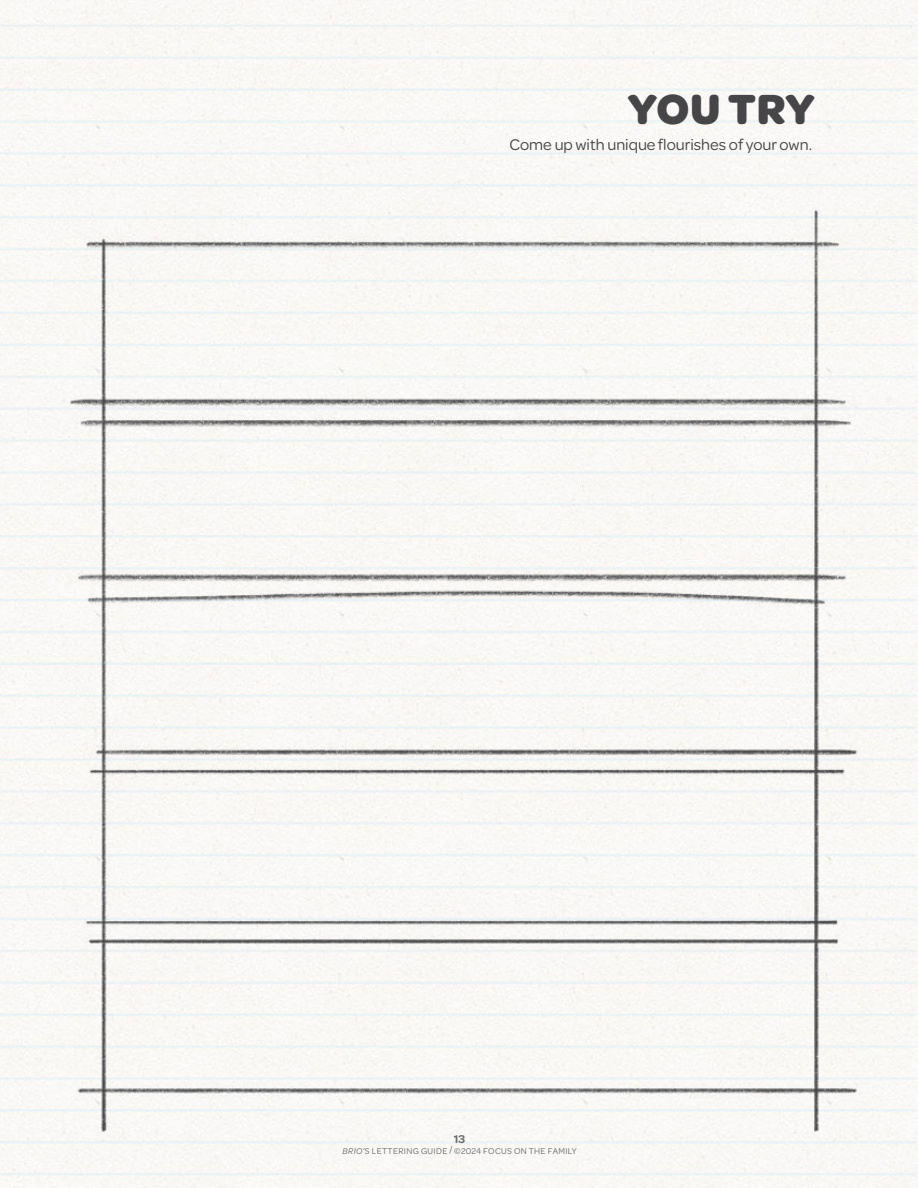
<style>
.page{position:relative;width:918px;height:1188px;background:#fff}
.page>*{position:absolute;margin:0;border:0;box-sizing:border-box;transform-origin:0 0}
.t1{font:700 45px "Omnes";letter-spacing:.01em;color:#464547}
.t2{font:16.5px "Omnes";color:#464547}
.t3{font:600 12px "Omnes";color:#6d6e71}
.t4{font:9px "Omnes";letter-spacing:.04em;color:#6d6e71}
.s1{font-style:italic}
</style>
<div class="page">
<img style="left:15px;top:177px;width:876px;height:1000px">
<h1 class="t1" style="left:628px;top:82px;width:188px">YOU TRY</h1>
<h2 class="t2" style="left:510px;top:138px;width:304px">Come up with unique flourishes of your own.</h2>
<h3 class="t3" style="left:454px;top:1135px;width:13px">13</h3>
<p class="t4" style="left:343px;top:1147px;width:236px"><span class="s1">BRIO’</span>S LETTERING GUIDE / ©2024 FOCUS ON THE FAMILY</p>
</div>
